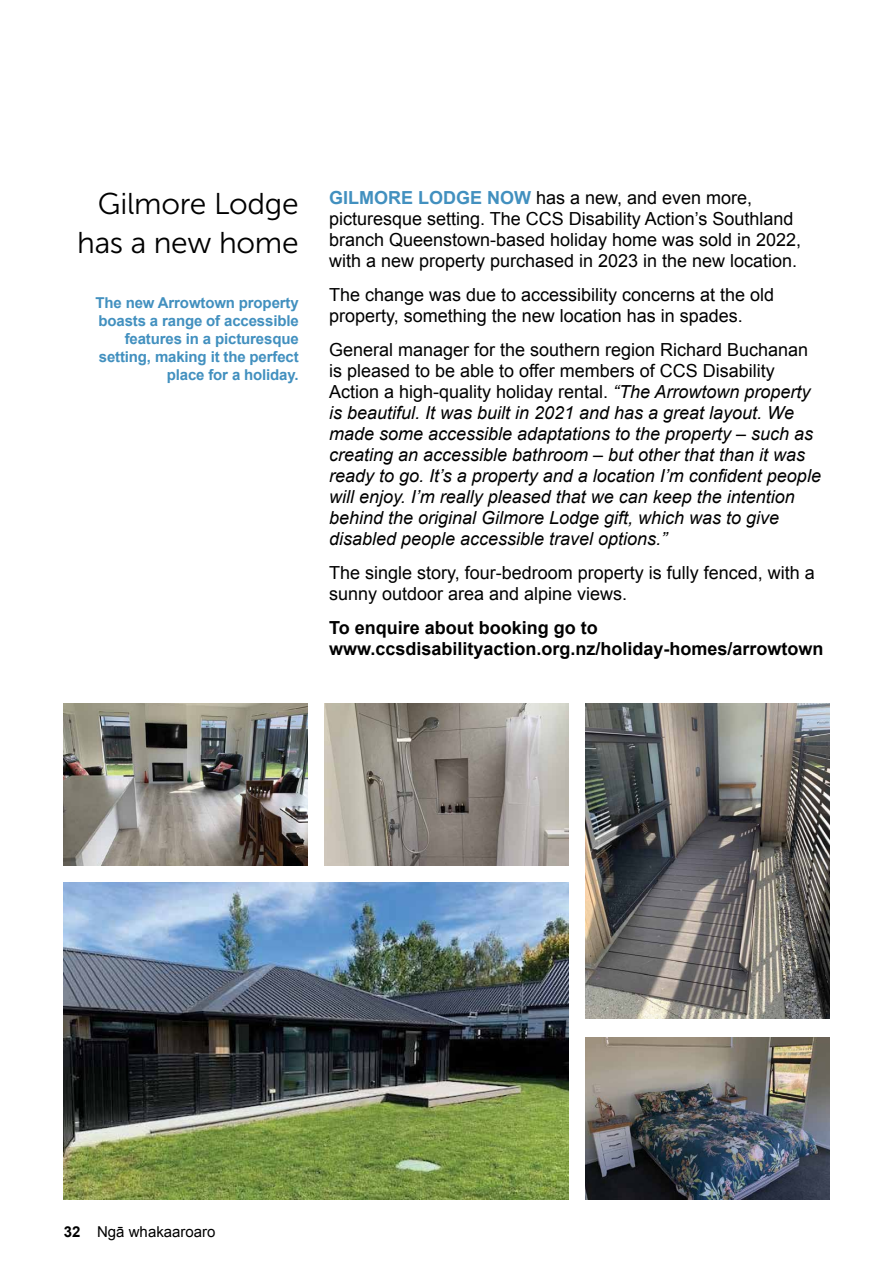
<style>
.page{position:relative;width:893px;height:1263px;background:#fff}
.page>*{position:absolute;margin:0;border:0;box-sizing:border-box;transform-origin:0 0}
.t1{font:30px/39px "Museo Sans 300";letter-spacing:-.01em;color:#000;text-align:right}
.t2{font:italic 18px/21px "Arial";color:#000}
.t3{font:18px/21px "Arial";color:#000}
.t4{font:700 18px/21px "Arial";color:#000}
.t5{font:700 15px/18px "Arial";letter-spacing:-.01em;color:#4290bf;text-align:right}
.t6{font:15px "Arial";color:#000}
.s1{font-weight:700;color:#4290bf}
.s2{font-style:normal}
.s3{font-weight:700}
</style>
<div class="page">
<img style="left:64px;top:882px;width:504px;height:317px">
<img style="left:64px;top:704px;width:243px;height:162px">
<img style="left:325px;top:704px;width:243px;height:162px">
<img style="left:585px;top:704px;width:244px;height:314px">
<img style="left:585px;top:1037px;width:244px;height:162px">
<h1 class="t1" style="left:77px;top:184px;width:223px">Gilmore Lodge has a new home</h1>
<p class="t5" style="left:95px;top:294px;width:205px">The new Arrowtown property boasts a range of accessible features in a picturesque setting, making it the perfect place for a holiday.</p>
<p class="t3" style="left:329px;top:188px;width:474px"><span class="s1">GILMORE LODGE NOW</span> has a new, and even more, picturesque setting. The CCS Disability Action’s Southland branch Queenstown-based holiday home was sold in 2022, with a new property purchased in 2023 in the new location.</p>
<p class="t3" style="left:329px;top:285px;width:447px">The change was due to accessibility concerns at the old property, something the new location has in spades.</p>
<p class="t2" style="left:329px;top:339px;width:493px"><span class="s2">General manager for the southern region Richard Buchanan is pleased to be able to offer members of CCS Disability Action a high-quality holiday rental.</span> “The Arrowtown property is beautiful. It was built in 2021 and has a great layout. We made some accessible adaptations to the property – such as creating an accessible bathroom – but other that than it was ready to go. It’s a property and a location I’m confident people will enjoy. I’m really pleased that we can keep the intention behind the original Gilmore Lodge gift, which was to give disabled people accessible travel options.”</p>
<p class="t3" style="left:329px;top:562px;width:487px">The single story, four-bedroom property is fully fenced, with a sunny outdoor area and alpine views.</p>
<p class="t4" style="left:329px;top:617px;width:496px">To enquire about booking go to www.ccsdisabilityaction.org.nz/holiday-homes/arrowtown</p>
<p class="t6" style="left:64px;top:1221px;width:153px"><span class="s3">32</span> Ngā whakaaroaro</p>
</div>
